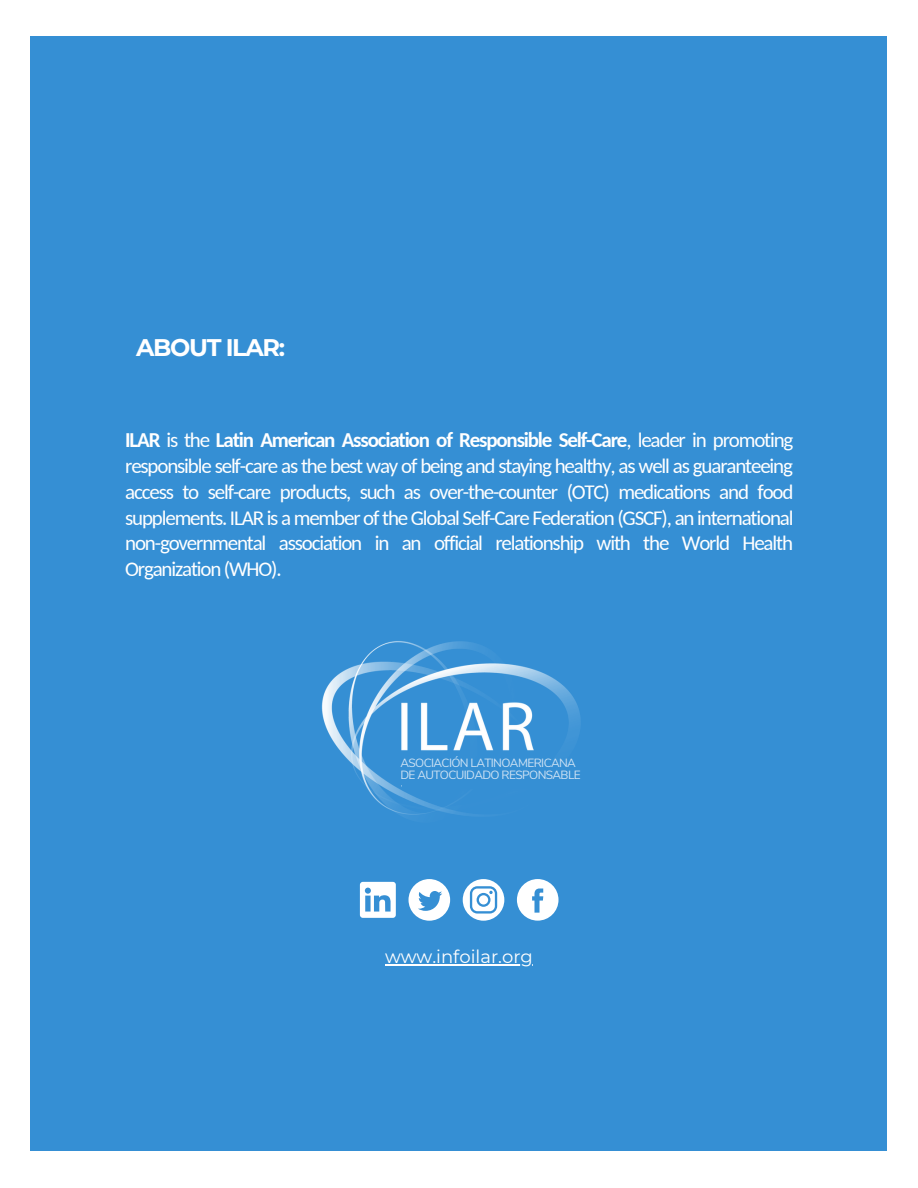
<style>
.page{position:relative;width:918px;height:1188px;background:#fff}
.page>*{position:absolute;margin:0;border:0;box-sizing:border-box;transform-origin:0 0}
.t1{font:700 24px "Montserrat";letter-spacing:-.055em;color:#fff}
.t2{font:21px/25.8px "Carlito";letter-spacing:-.055em;color:#fff;text-align:justify}
.t3{font:18px "Montserrat";color:#fff}
.t4{font:11.85px/11.9px "Nunito Sans";letter-spacing:-.05em;color:#f9fafd}
.s1{font-weight:700}
</style>
<div class="page">
<div style="left:31px;top:36px;width:856px;height:1115px;background:#358fd4"></div>
<img style="left:321px;top:641px;width:260px;height:176px">
<svg style="left:517px;top:879px;width:42px;height:42px"></svg>
<svg style="left:409px;top:879px;width:41px;height:42px"></svg>
<svg style="left:360px;top:882px;width:36px;height:36px"></svg>
<svg style="left:463px;top:879px;width:41px;height:42px"></svg>
<hr style="left:385px;top:964px;width:148px;height:2px;background:#fff">
<p class="t1" style="left:136px;top:333px;width:150px">ABOUT ILAR:</p>
<p class="t2" style="left:125px;top:429px;width:670px"><span class="s1">ILAR</span> is the <span class="s1">Latin American Association of Responsible Self-Care</span>, leader in promoting responsible self-care as the best way of being and staying healthy, as well as guaranteeing access to self-care products, such as over-the-counter (OTC) medications and food supplements. ILAR is a member of the Global Self-Care Federation (GSCF), an international non-governmental association in an official relationship with the World Health Organization (WHO).</p>
<p class="t4" style="left:400px;top:758px;width:182px">ASOCIACIÓN LATINOAMERICANA<br>DE AUTOCUIDADO RESPONSABLE</p>
<p class="t3" style="left:385px;top:946px;width:149px">www.infoilar.org</p>
</div>
